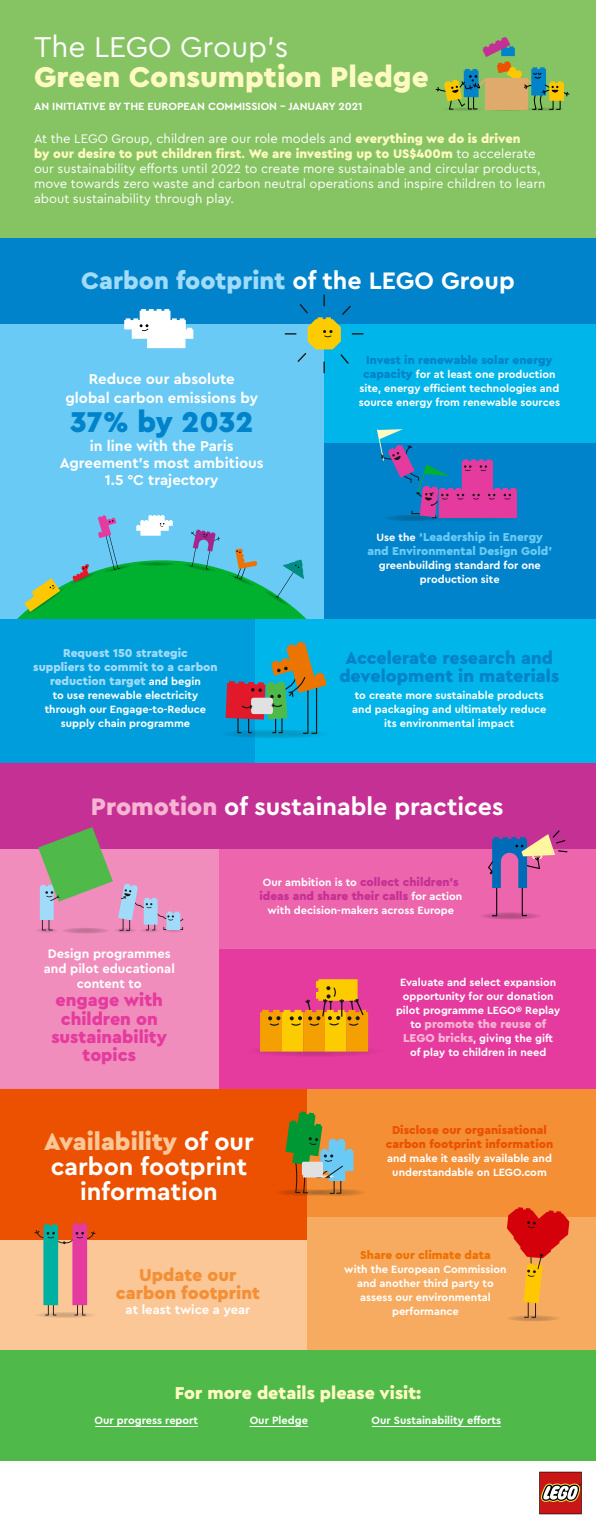
<style>
.page{position:relative;width:596px;height:1525px;background:#fff}
.page>*{position:absolute;margin:0;border:0;box-sizing:border-box;transform-origin:0 0}
.t1{font:900 30px "Cera Pro";color:#fffac1}
.t2{font:30px "Cera Pro";color:#fff}
.t3{font:900 30px "Cera Pro";letter-spacing:-.01em;color:#0083ca}
.t4{font:700 25px/25px "Cera Pro";color:#fff;text-align:center}
.t5{font:900 25px "Cera Pro";color:#a0dbf9}
.t6{font:900 18px/18px "Cera Pro";color:#0083ca;text-align:center}
.t7{font:900 18px/18px "Cera Pro";color:#e53a9e;text-align:center}
.t8{font:900 18px "Cera Pro";color:#fffac1}
.t9{font:900 18px/18px "Cera Pro";color:#f48f36;text-align:center}
.t10{font:700 15px/17px "Cera Pro";color:#fff;text-align:center}
.t11{font:13px/15px "Cera Pro";color:#fff}
.t12{font:700 13px/15px "Cera Pro";color:#fff;text-align:center}
.t13{font:900 12px/14px "Cera Pro";color:#a0dbf9;text-align:center}
.t14{font:900 12px/14px "Cera Pro";color:#c53095}
.t15{font:900 12px/14px "Cera Pro";color:#69caf5;text-align:center}
.t16{font:900 12px/14px "Cera Pro";color:#eb5100;text-align:center}
.t17{font:900 12px "Cera Pro";color:#0083ca}
.t18{font:900 12px "Cera Pro";color:#f7b4d3}
.t19{font:900 12px "Cera Pro";color:#ef7100}
.t20{font:700 11px/14px "Cera Pro";color:#fff;text-align:center}
.s1{font-weight:900;color:#fffac1}
.s2{font-weight:700;color:#fffac1}
.s3{font-weight:700;color:#fff}
.s4{font-weight:700;font-size:11px;color:#fff}
.s5{font-weight:900;font-size:12px;color:#0083ca}
.s6{font-weight:900;color:#f7b4d3}
.s7{font-weight:900;font-size:12px;color:#f7b4d3}
.s8{font-weight:900;color:#fbc797}
</style>
<div class="page">
<div style="left:323px;top:443px;width:272px;height:177px;background:#0083ca"></div>
<div style="left:323px;top:321px;width:272px;height:122px;background:#00b5e9"></div>
<div style="left:0;top:322px;width:323px;height:300px;background:#69caf5"></div>
<svg style="left:17px;top:515px;width:290px;height:104px"></svg>
<div style="left:0;top:0;width:595px;height:238px;background:#86c362"></div>
<div style="left:0;top:238px;width:595px;height:85px;background:#0083ca"></div>
<hr style="left:486px;top:107px;width:43px;height:4px;background:#7db65b;border-radius:50%">
<svg style="left:435px;top:37px;width:134px;height:73px"></svg>
<svg style="left:522px;top:107px;width:44px;height:4px"></svg>
<svg style="left:441px;top:107px;width:44px;height:4px"></svg>
<div style="left:0;top:619px;width:255px;height:145px;background:#009ddc"></div>
<div style="left:255px;top:619px;width:340px;height:145px;background:#00b5e9"></div>
<svg style="left:218px;top:729px;width:113px;height:9px"></svg>
<svg style="left:225px;top:641px;width:101px;height:93px"></svg>
<svg style="left:284px;top:294px;width:79px;height:79px"></svg>
<svg style="left:383px;top:515px;width:57px;height:6px"></svg>
<svg style="left:407px;top:515px;width:118px;height:6px"></svg>
<svg style="left:377px;top:429px;width:139px;height:89px"></svg>
<svg style="left:124px;top:309px;width:69px;height:39px"></svg>
<div style="left:215px;top:945px;width:380px;height:146px;background:#e53a9e"></div>
<div style="left:215px;top:846px;width:380px;height:102px;background:#ec65ad"></div>
<div style="left:0;top:847px;width:218px;height:244px;background:#f18dbc"></div>
<svg style="left:244px;top:1045px;width:142px;height:11px"></svg>
<svg style="left:260px;top:979px;width:108px;height:72px"></svg>
<div style="left:0;top:763px;width:595px;height:85px;background:#c53095"></div>
<div style="left:0;top:1349px;width:595px;height:111px;background:#4fba4a"></div>
<svg style="left:162px;top:928px;width:22px;height:4px"></svg>
<svg style="left:35px;top:928px;width:23px;height:5px"></svg>
<svg style="left:38px;top:827px;width:145px;height:103px"></svg>
<svg style="left:113px;top:927px;width:24px;height:5px"></svg>
<svg style="left:139px;top:928px;width:21px;height:4px"></svg>
<svg style="left:60px;top:927px;width:50px;height:6px"></svg>
<svg style="left:478px;top:912px;width:64px;height:7px"></svg>
<svg style="left:487px;top:830px;width:81px;height:86px"></svg>
<div style="left:306px;top:1216px;width:289px;height:133px;background:#f7ab61"></div>
<div style="left:0;top:1233px;width:306px;height:116px;background:#fbc797"></div>
<div style="left:306px;top:1089px;width:289px;height:128px;background:#f48f36"></div>
<div style="left:0;top:1089px;width:306px;height:151px;background:#eb5100"></div>
<svg style="left:33px;top:1311px;width:64px;height:7px"></svg>
<svg style="left:34px;top:1223px;width:61px;height:92px"></svg>
<svg style="left:274px;top:1188px;width:60px;height:7px"></svg>
<svg style="left:307px;top:1188px;width:59px;height:7px"></svg>
<svg style="left:285px;top:1111px;width:68px;height:82px"></svg>
<svg style="left:507px;top:1207px;width:62px;height:108px"></svg>
<svg style="left:505px;top:1315px;width:56px;height:6px"></svg>
<svg style="left:539px;top:1471px;width:42px;height:43px;background:#b84b42"></svg>
<hr style="left:95px;top:1426px;width:103px;height:1px;background:#fff">
<hr style="left:372px;top:1426px;width:128px;height:1px;background:#fff">
<hr style="left:249px;top:1426px;width:59px;height:1px;background:#fff">
<h1 class="t2" style="left:34px;top:27px;width:255px">The LEGO Group’s</h1>
<h1 class="t1" style="left:34px;top:57px;width:396px">Green Consumption Pledge</h1>
<p class="t11" style="left:34px;top:130px;width:512px">At the LEGO Group, children are our role models and <span class="s1">everything we do is driven<br>by our desire to put children first</span><span class="s2">.</span> <span class="s1">We are investing up to US$400m</span> to accelerate our sustainability efforts until 2022 to create more sustainable and circular products, move towards zero waste and carbon neutral operations and inspire children to learn about sustainability through play.</p>
<p class="t20" style="left:34px;top:99px;width:330px">AN INITIATIVE BY THE EUROPEAN COMMISSION – JANUARY 2021</p>
<h2 class="t5" style="left:81px;top:264px;width:435px">Carbon footprint <span class="s3">of the LEGO Group</span></h2>
<h3 class="t10" style="left:65px;top:369px;width:194px;line-height:19px">Reduce our absolute global carbon emissions by</h3>
<h1 class="t3" style="left:70px;top:401px;width:185px">37% by 2032</h1>
<h3 class="t10" style="left:60px;top:436px;width:205px">in line with the Paris<br>Agreement’s most ambitious<br>1.5 °C trajectory</h3>
<p class="t13" style="left:33px;top:646px;width:186px">Request 150 strategic<br>suppliers to commit to a carbon reduction target <span class="s4">and begin</span></p>
<p class="t20" style="left:45px;top:688px;width:163px">to use renewable electricity through our Engage-to-Reduce supply chain programme</p>
<p class="t17" style="left:366px;top:352px;width:188px">Invest in renewable solar energy</p>
<p class="t20" style="left:358px;top:367px;width:203px"><span class="s5">capacity</span> for at least one production site, energy efficient technologies and source energy from renewable sources</p>
<p class="t15" style="left:367px;top:529px;width:186px"><span class="s4">Use the</span> ‘Leadership in Energy and Environmental Design Gold’</p>
<p class="t20" style="left:378px;top:557px;width:163px">greenbuilding standard for one production site</p>
<h3 class="t6" style="left:339px;top:648px;width:221px">Accelerate research and development in materials</h3>
<p class="t20" style="left:352px;top:688px;width:195px">to create more sustainable products and packaging and ultimately reduce its environmental impact</p>
<h2 class="t4" style="left:91px;top:793px;width:413px"><span class="s6">Promotion</span> of sustainable practices</h2>
<p class="t12" style="left:44px;top:946px;width:133px">Design programmes and pilot educational content to</p>
<h3 class="t7" style="left:51px;top:990px;width:117px">engage with children on sustainability topics</h3>
<p class="t14" style="left:259px;top:874px;width:204px"><span class="s4">Our ambition is to</span> collect children’s ideas and share their calls <span class="s4">for action</span></p>
<p class="t20" style="left:267px;top:902px;width:188px">with decision-makers across Europe</p>
<p class="t20" style="left:396px;top:974px;width:166px">Evaluate and select expansion opportunity for our donation pilot programme LEGO® Replay</p>
<p class="t18" style="left:410px;top:1015px;width:137px"><span class="s4">to</span> promote the reuse of</p>
<p class="t20" style="left:403px;top:1030px;width:151px"><span class="s7">LEGO bricks</span>, giving the gift of play to children in need</p>
<h2 class="t4" style="left:44px;top:1127px;width:211px"><span class="s8">Availability</span> of our carbon footprint information</h2>
<p class="t16" style="left:385px;top:1122px;width:169px">Disclose our organisational carbon footprint information</p>
<p class="t20" style="left:387px;top:1151px;width:166px">and make it easily available and understandable on LEGO.com</p>
<h3 class="t9" style="left:116px;top:1265px;width:145px">Update our carbon footprint</h3>
<p class="t12" style="left:125px;top:1301px;width:126px">at least twice a year</p>
<p class="t19" style="left:360px;top:1246px;width:132px">Share our climate data</p>
<p class="t20" style="left:344px;top:1261px;width:164px">with the European Commission and another third party to assess our environmental performance</p>
<h3 class="t8" style="left:174px;top:1381px;width:248px">For more details please visit:</h3>
<p class="t20" style="left:95px;top:1412px;width:105px">Our progress report</p>
<p class="t20" style="left:249px;top:1412px;width:60px">Our Pledge</p>
<p class="t20" style="left:371px;top:1412px;width:131px">Our Sustainability efforts</p>
</div>
